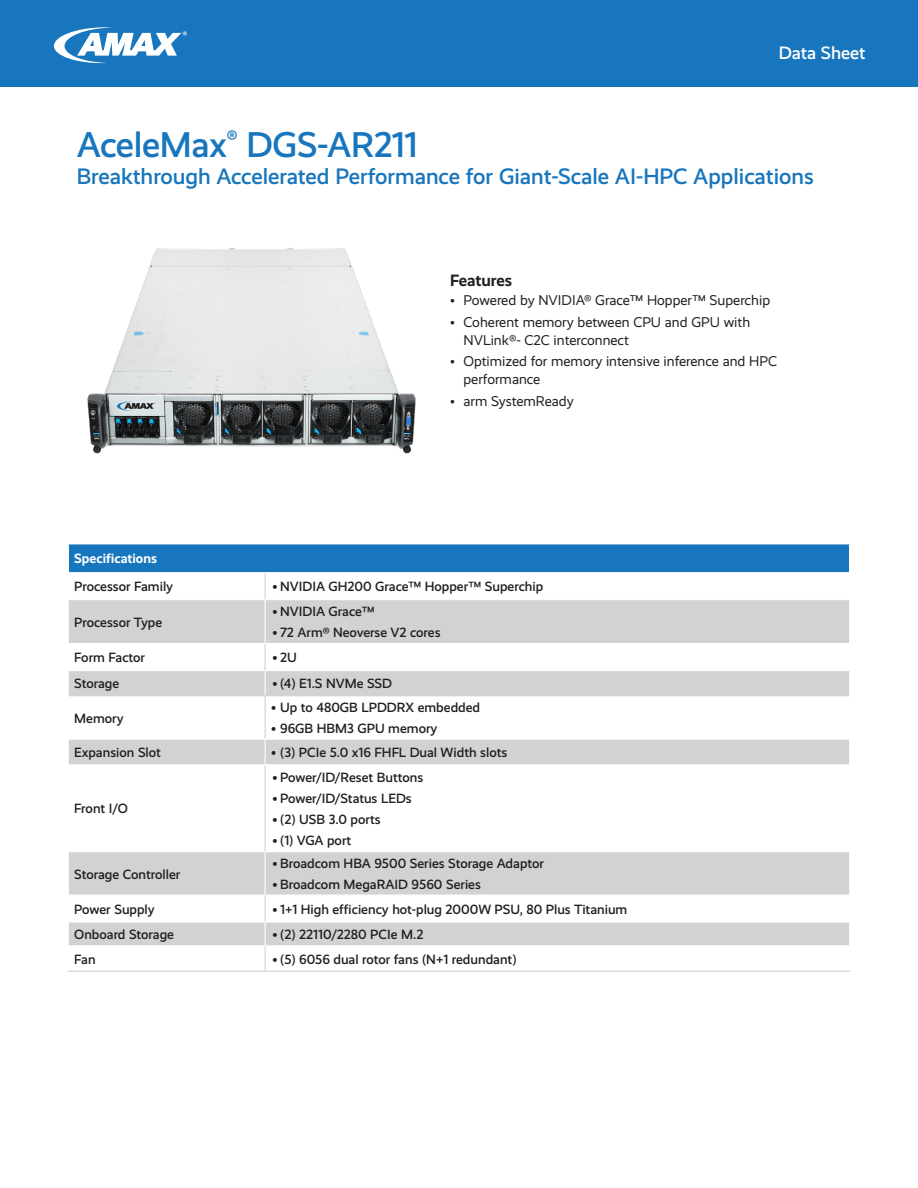
<style>
.page{position:relative;width:918px;height:1188px;background:#fff}
.page>*{position:absolute;margin:0;border:0;box-sizing:border-box;transform-origin:0 0}
.t1{font:500 36px "Realist";letter-spacing:-.01em;color:#1776bd}
.t2{font:500 22.5px "Realist";color:#1776bd}
.t3{font:500 18px "Realist";color:#fff}
.t4{font:700 16.5px "Realist";letter-spacing:-.005em;color:#231f20}
.t5{font:14.25px/18px "Realist";color:#231f20}
.t6{font:500 13.5px "Realist";color:#231f20}
.t7{font:700 13.5px "Realist";color:#fff}
</style>
<div class="page">
<div style="left:0;top:0;width:918px;height:86px;background:#1776bd"></div>
<svg style="left:54px;top:27px;width:133px;height:36px"></svg>
<div style="left:68px;top:544px;width:782px;height:29px;background:#1776bd"></div>
<svg style="left:69px;top:600px;width:780px;height:345px"></svg>
<hr style="left:68px;top:572px;width:197px;height:1px;background:#fff">
<svg style="left:68px;top:544px;width:1px;height:29px"></svg>
<hr style="left:265px;top:572px;width:585px;height:1px;background:#fff">
<svg style="left:849px;top:544px;width:1px;height:29px"></svg>
<svg style="left:265px;top:573px;width:1px;height:26px"></svg>
<hr style="left:265px;top:600px;width:1px;height:43px;background:#fff">
<hr style="left:68px;top:643px;width:197px;height:1px;background:#fff">
<hr style="left:265px;top:643px;width:585px;height:1px;background:#fff">
<hr style="left:68px;top:670px;width:197px;height:1px;background:#fff">
<hr style="left:265px;top:670px;width:585px;height:1px;background:#fff">
<svg style="left:265px;top:644px;width:1px;height:51px"></svg>
<hr style="left:69px;top:695px;width:196px;height:1px;background:#d1d2d4">
<hr style="left:265px;top:695px;width:584px;height:1px;background:#d1d2d4">
<hr style="left:265px;top:696px;width:1px;height:43px;background:#d1d2d4">
<hr style="left:68px;top:739px;width:197px;height:1px;background:#fff">
<hr style="left:265px;top:739px;width:585px;height:1px;background:#fff">
<svg style="left:265px;top:740px;width:1px;height:24px"></svg>
<hr style="left:68px;top:764px;width:197px;height:1px;background:#fff">
<hr style="left:265px;top:764px;width:585px;height:1px;background:#fff">
<hr style="left:265px;top:765px;width:1px;height:86px;background:#d1d2d4">
<hr style="left:68px;top:851px;width:197px;height:1px;background:#fff">
<hr style="left:265px;top:851px;width:585px;height:1px;background:#fff">
<hr style="left:265px;top:852px;width:1px;height:43px;background:#fff">
<hr style="left:68px;top:895px;width:197px;height:1px;background:#fff">
<hr style="left:265px;top:895px;width:585px;height:1px;background:#fff">
<hr style="left:68px;top:921px;width:197px;height:2px;background:#fff">
<hr style="left:265px;top:921px;width:585px;height:2px;background:#fff">
<svg style="left:265px;top:896px;width:1px;height:75px"></svg>
<hr style="left:68px;top:971px;width:197px;height:1px;background:#d1d2d4">
<hr style="left:265px;top:971px;width:585px;height:1px;background:#d1d2d4">
<img style="left:87px;top:248px;width:329px;height:206px">
<h3 class="t3" style="left:779px;top:42px;width:88px">Data Sheet</h3>
<p class="t1" style="left:77px;top:124px;width:343px">AceleMax<sup>®</sup> DGS-AR211</p>
<p class="t2" style="left:77px;top:164px;width:739px">Breakthrough Accelerated Performance for Giant-Scale AI-HPC Applications</p>
<p class="t4" style="left:450px;top:271px;width:64px">Features</p>
<p class="t5" style="left:450px;top:291px;width:322px">• Powered by NVIDIA® Grace™ Hopper™ Superchip</p>
<p class="t5" style="left:464px;top:313px;width:288px;text-indent:-14px">• Coherent memory between CPU and GPU with<br>NVLink®- C2C interconnect</p>
<p class="t5" style="left:464px;top:352px;width:315px;text-indent:-14px">• Optimized for memory intensive inference and HPC performance</p>
<p class="t5" style="left:450px;top:392px;width:125px">• arm SystemReady</p>
<p class="t7" style="left:74px;top:551px;width:84px">Specifications</p>
<p class="t6" style="left:74px;top:579px;width:100px">Processor Family</p>
<p class="t6" style="left:273px;top:579px;width:272px">• NVIDIA GH200 Grace™ Hopper™ Superchip</p>
<p class="t6" style="left:74px;top:614px;width:89px">Processor Type</p>
<p class="t6" style="left:273px;top:604px;width:103px">• NVIDIA Grace™</p>
<p class="t6" style="left:273px;top:625px;width:169px">• 72 Arm® Neoverse V2 cores</p>
<p class="t6" style="left:74px;top:650px;width:72px">Form Factor</p>
<p class="t6" style="left:273px;top:650px;width:26px">•2U</p>
<p class="t6" style="left:74px;top:676px;width:47px">Storage</p>
<p class="t6" style="left:273px;top:676px;width:121px">• (4) E1.S NVMe SSD</p>
<p class="t6" style="left:74px;top:710px;width:51px">Memory</p>
<p class="t6" style="left:271px;top:700px;width:211px">• Up to 480GB LPDDRX embedded</p>
<p class="t6" style="left:271px;top:721px;width:168px">• 96GB HBM3 GPU memory</p>
<p class="t6" style="left:74px;top:745px;width:88px">Expansion Slot</p>
<p class="t6" style="left:271px;top:745px;width:238px">• (3) PCIe 5.0 x16 FHFL Dual Width slots</p>
<p class="t6" style="left:74px;top:801px;width:55px">Front I/O</p>
<p class="t6" style="left:74px;top:866px;width:108px">Storage Controller</p>
<p class="t6" style="left:273px;top:770px;width:152px">• Power/ID/Reset Buttons</p>
<p class="t6" style="left:273px;top:791px;width:141px">• Power/ID/Status LEDs</p>
<p class="t6" style="left:273px;top:812px;width:109px">• (2) USB 3.0 ports</p>
<p class="t6" style="left:273px;top:833px;width:80px">• (1) VGA port</p>
<p class="t6" style="left:273px;top:856px;width:273px">• Broadcom HBA 9500 Series Storage Adaptor</p>
<p class="t6" style="left:273px;top:877px;width:210px">• Broadcom MegaRAID 9560 Series</p>
<p class="t6" style="left:74px;top:901px;width:82px">Power Supply</p>
<p class="t6" style="left:273px;top:901px;width:356px">• 1+1 High efficiency hot-plug 2000W PSU, 80 Plus Titanium</p>
<p class="t6" style="left:74px;top:927px;width:101px">Onboard Storage</p>
<p class="t6" style="left:273px;top:927px;width:152px">• (2) 22110/2280 PCIe M.2</p>
<p class="t6" style="left:74px;top:951px;width:23px">Fan</p>
<p class="t6" style="left:273px;top:951px;width:245px">• (5) 6056 dual rotor fans (N+1 redundant)</p>
</div>
